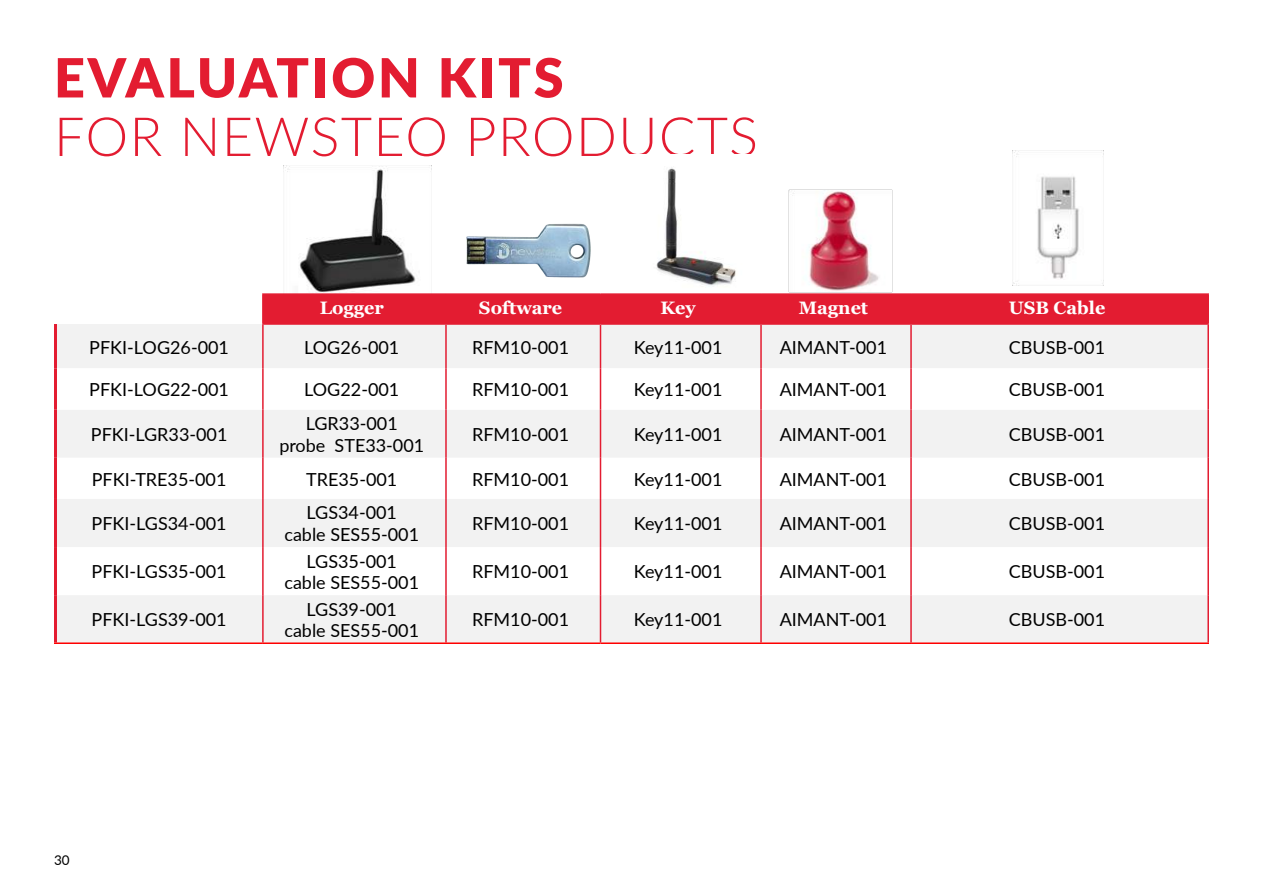
<style>
.page{position:relative;width:1263px;height:893px;background:#fff}
.page>*{position:absolute;margin:0;border:0;box-sizing:border-box;transform-origin:0 0}
.t1{font:300 54px "Lato";letter-spacing:.025em;color:#e31c31}
.t2{font:900 54px "Lato";letter-spacing:.05em;color:#e31c31}
.t3{font:18px/21.6px "Lato";color:#000;text-align:center}
.t4{font:700 18px "Georgia";color:#fff}
.t5{font:13.5px "Lato";color:#000}
</style>
<div class="page">
<img style="left:283px;top:165px;width:149px;height:128px">
<div style="left:57px;top:324px;width:1150px;height:318px;background:#f2f2f2"></div>
<svg style="left:57px;top:368px;width:1150px;height:227px"></svg>
<hr style="left:262px;top:293px;width:184px;height:2px;background:#e31c31">
<hr style="left:262px;top:295px;width:2px;height:28px;background:#e31c31">
<hr style="left:446px;top:293px;width:154px;height:2px;background:#e31c31">
<hr style="left:600px;top:293px;width:161px;height:2px;background:#e31c31">
<div style="left:264px;top:295px;width:943px;height:28px;background:#e31c31"></div>
<hr style="left:761px;top:293px;width:150px;height:2px;background:#e31c31">
<hr style="left:760px;top:295px;width:2px;height:28px;background:#e31c31">
<hr style="left:911px;top:293px;width:298px;height:2px;background:#e31c31">
<hr style="left:910px;top:295px;width:2px;height:28px;background:#e31c31">
<hr style="left:1207px;top:295px;width:2px;height:28px;background:#e31c31">
<hr style="left:262px;top:325px;width:2px;height:43px;background:#e31c31">
<hr style="left:445px;top:325px;width:2px;height:43px;background:#e31c31">
<hr style="left:600px;top:325px;width:1px;height:43px;background:#e31c31">
<hr style="left:760px;top:325px;width:2px;height:43px;background:#e31c31">
<hr style="left:910px;top:325px;width:2px;height:43px;background:#e31c31">
<hr style="left:1207px;top:325px;width:2px;height:43px;background:#e31c31">
<hr style="left:262px;top:368px;width:2px;height:42px;background:#e31c31">
<hr style="left:445px;top:368px;width:2px;height:42px;background:#e31c31">
<hr style="left:600px;top:368px;width:1px;height:42px;background:#e31c31">
<hr style="left:760px;top:368px;width:2px;height:42px;background:#e31c31">
<hr style="left:910px;top:368px;width:2px;height:42px;background:#e31c31">
<hr style="left:1207px;top:368px;width:2px;height:42px;background:#e31c31">
<hr style="left:262px;top:410px;width:2px;height:48px;background:#e31c31">
<hr style="left:445px;top:410px;width:2px;height:48px;background:#e31c31">
<hr style="left:600px;top:410px;width:1px;height:48px;background:#e31c31">
<hr style="left:760px;top:410px;width:2px;height:48px;background:#e31c31">
<hr style="left:910px;top:410px;width:2px;height:48px;background:#e31c31">
<hr style="left:1207px;top:410px;width:2px;height:48px;background:#e31c31">
<hr style="left:262px;top:458px;width:2px;height:41px;background:#e31c31">
<hr style="left:445px;top:458px;width:2px;height:41px;background:#e31c31">
<hr style="left:600px;top:458px;width:1px;height:41px;background:#e31c31">
<hr style="left:760px;top:458px;width:2px;height:41px;background:#e31c31">
<hr style="left:910px;top:458px;width:2px;height:41px;background:#e31c31">
<hr style="left:1207px;top:458px;width:2px;height:41px;background:#e31c31">
<hr style="left:262px;top:499px;width:2px;height:48px;background:#e31c31">
<hr style="left:445px;top:499px;width:2px;height:48px;background:#e31c31">
<hr style="left:600px;top:499px;width:1px;height:48px;background:#e31c31">
<hr style="left:760px;top:499px;width:2px;height:48px;background:#e31c31">
<hr style="left:910px;top:499px;width:2px;height:48px;background:#e31c31">
<hr style="left:1207px;top:499px;width:2px;height:48px;background:#e31c31">
<hr style="left:262px;top:547px;width:2px;height:48px;background:#e31c31">
<hr style="left:445px;top:547px;width:2px;height:48px;background:#e31c31">
<hr style="left:600px;top:547px;width:1px;height:48px;background:#e31c31">
<hr style="left:760px;top:547px;width:2px;height:48px;background:#e31c31">
<hr style="left:910px;top:547px;width:2px;height:48px;background:#e31c31">
<hr style="left:1207px;top:547px;width:2px;height:48px;background:#e31c31">
<hr style="left:262px;top:595px;width:2px;height:47px;background:#e31c31">
<hr style="left:445px;top:595px;width:2px;height:47px;background:#e31c31">
<hr style="left:600px;top:595px;width:1px;height:47px;background:#e31c31">
<hr style="left:760px;top:595px;width:2px;height:47px;background:#e31c31">
<hr style="left:910px;top:595px;width:2px;height:47px;background:#e31c31">
<hr style="left:1207px;top:595px;width:2px;height:47px;background:#e31c31">
<hr style="left:54px;top:324px;width:3px;height:44px;background:#e31c31">
<hr style="left:54px;top:368px;width:3px;height:42px;background:#e31c31">
<hr style="left:54px;top:410px;width:3px;height:48px;background:#e31c31">
<hr style="left:54px;top:458px;width:3px;height:41px;background:#e31c31">
<hr style="left:54px;top:499px;width:3px;height:48px;background:#e31c31">
<hr style="left:54px;top:547px;width:3px;height:48px;background:#e31c31">
<hr style="left:54px;top:595px;width:3px;height:47px;background:#e31c31">
<hr style="left:262px;top:323px;width:184px;height:2px;background:#e31c31">
<hr style="left:446px;top:323px;width:154px;height:2px;background:#e31c31">
<hr style="left:600px;top:323px;width:161px;height:2px;background:#e31c31">
<hr style="left:761px;top:323px;width:150px;height:2px;background:#e31c31">
<hr style="left:911px;top:323px;width:298px;height:2px;background:#e31c31">
<hr style="left:54px;top:642px;width:209px;height:2px;background:#f00">
<hr style="left:263px;top:642px;width:183px;height:2px;background:#f00">
<hr style="left:446px;top:642px;width:154px;height:2px;background:#f00">
<hr style="left:600px;top:642px;width:161px;height:2px;background:#f00">
<hr style="left:761px;top:642px;width:150px;height:2px;background:#f00">
<hr style="left:911px;top:642px;width:298px;height:2px;background:#f00">
<img style="left:466px;top:223px;width:125px;height:55px">
<img style="left:656px;top:167px;width:80px;height:119px">
<img style="left:1012px;top:150px;width:92px;height:136px">
<img style="left:789px;top:189px;width:103px;height:102px">
<h1 class="t2" style="left:54px;top:37px;width:511px">EVALUATION KITS</h1>
<h1 class="t1" style="left:54px;top:99px;width:705px">FOR NEWSTEO PRODUCTS</h1>
<p class="t4" style="left:320px;top:296px;width:66px">Logger</p>
<p class="t4" style="left:479px;top:296px;width:85px">Software</p>
<p class="t4" style="left:661px;top:296px;width:37px">Key</p>
<p class="t4" style="left:799px;top:296px;width:71px">Magnet</p>
<p class="t4" style="left:1009px;top:296px;width:98px">USB Cable</p>
<p class="t3" style="left:89px;top:336px;width:141px">PFKI-LOG26-001</p>
<p class="t3" style="left:304px;top:336px;width:97px">LOG26-001</p>
<p class="t3" style="left:472px;top:336px;width:99px">RFM10-001</p>
<p class="t3" style="left:634px;top:336px;width:90px">Key11-001</p>
<p class="t3" style="left:780px;top:336px;width:109px">AIMANT-001</p>
<p class="t3" style="left:1009px;top:336px;width:98px">CBUSB-001</p>
<p class="t3" style="left:89px;top:378px;width:141px">PFKI-LOG22-001</p>
<p class="t3" style="left:304px;top:378px;width:97px">LOG22-001</p>
<p class="t3" style="left:472px;top:378px;width:99px">RFM10-001</p>
<p class="t3" style="left:634px;top:378px;width:90px">Key11-001</p>
<p class="t3" style="left:780px;top:378px;width:109px">AIMANT-001</p>
<p class="t3" style="left:1009px;top:378px;width:98px">CBUSB-001</p>
<p class="t3" style="left:91px;top:423px;width:138px">PFKI-LGR33-001</p>
<p class="t3" style="left:279px;top:412px;width:146px">LGR33-001<br>probe STE33-001</p>
<p class="t3" style="left:472px;top:423px;width:99px">RFM10-001</p>
<p class="t3" style="left:634px;top:423px;width:90px">Key11-001</p>
<p class="t3" style="left:780px;top:423px;width:109px">AIMANT-001</p>
<p class="t3" style="left:1009px;top:423px;width:98px">CBUSB-001</p>
<p class="t3" style="left:92px;top:467px;width:136px">PFKI-TRE35-001</p>
<p class="t3" style="left:306px;top:467px;width:93px">TRE35-001</p>
<p class="t3" style="left:472px;top:467px;width:99px">RFM10-001</p>
<p class="t3" style="left:634px;top:467px;width:90px">Key11-001</p>
<p class="t3" style="left:780px;top:467px;width:109px">AIMANT-001</p>
<p class="t3" style="left:1009px;top:467px;width:98px">CBUSB-001</p>
<p class="t3" style="left:92px;top:512px;width:137px">PFKI-LGS34-001</p>
<p class="t3" style="left:284px;top:501px;width:136px">LGS34-001 cable SES55-001</p>
<p class="t3" style="left:472px;top:512px;width:99px">RFM10-001</p>
<p class="t3" style="left:634px;top:512px;width:90px">Key11-001</p>
<p class="t3" style="left:780px;top:512px;width:109px">AIMANT-001</p>
<p class="t3" style="left:1009px;top:512px;width:98px">CBUSB-001</p>
<p class="t3" style="left:92px;top:560px;width:137px">PFKI-LGS35-001</p>
<p class="t3" style="left:284px;top:549px;width:136px">LGS35-001 cable SES55-001</p>
<p class="t3" style="left:472px;top:560px;width:99px">RFM10-001</p>
<p class="t3" style="left:634px;top:560px;width:90px">Key11-001</p>
<p class="t3" style="left:780px;top:560px;width:109px">AIMANT-001</p>
<p class="t3" style="left:1009px;top:560px;width:98px">CBUSB-001</p>
<p class="t3" style="left:92px;top:608px;width:137px">PFKI-LGS39-001</p>
<p class="t3" style="left:284px;top:597px;width:136px">LGS39-001 cable SES55-001</p>
<p class="t3" style="left:472px;top:608px;width:99px">RFM10-001</p>
<p class="t3" style="left:634px;top:608px;width:90px">Key11-001</p>
<p class="t3" style="left:780px;top:608px;width:109px">AIMANT-001</p>
<p class="t3" style="left:1009px;top:608px;width:98px">CBUSB-001</p>
<p class="t5" style="left:54px;top:851px;width:17px">30</p>
</div>
